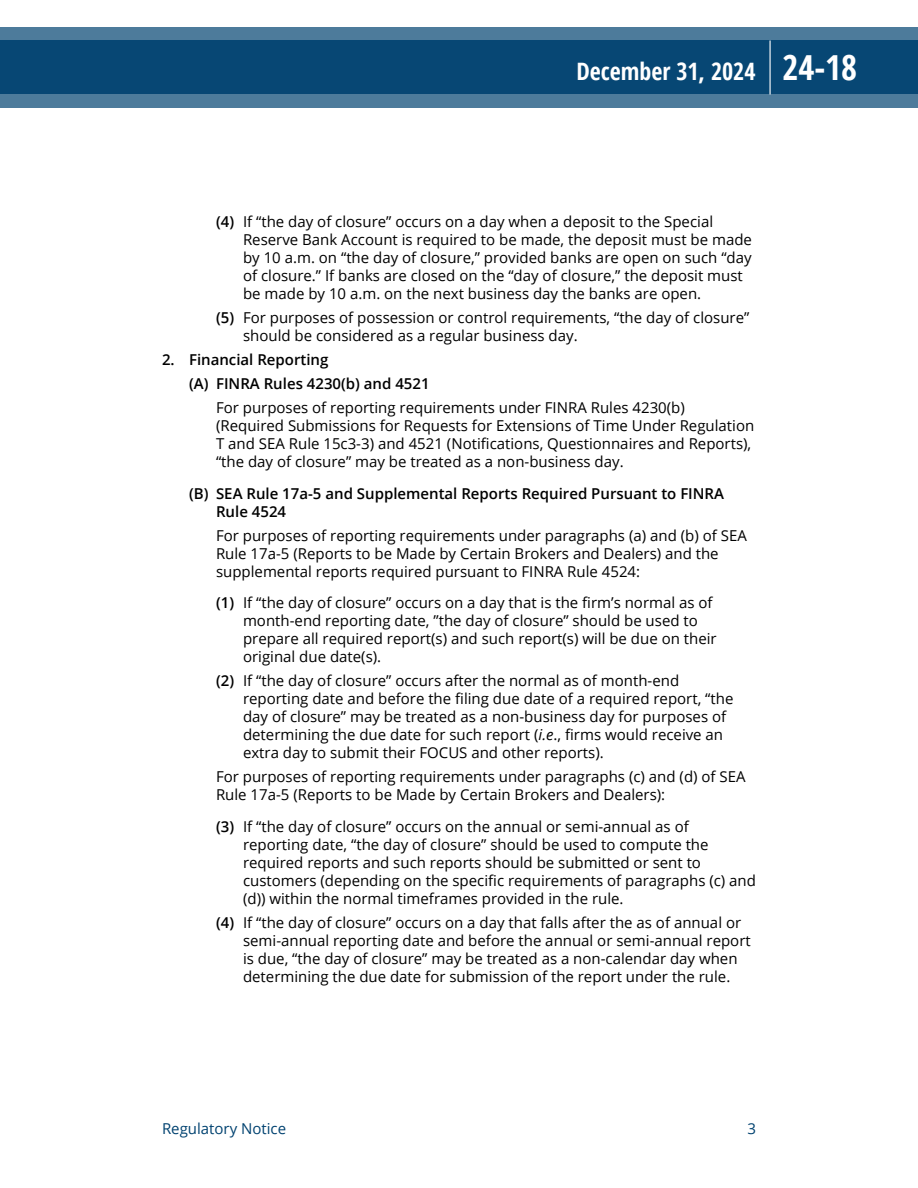
<style>
.page{position:relative;width:918px;height:1188px;background:#fff}
.page>*{position:absolute;margin:0;border:0;box-sizing:border-box;transform-origin:0 0}
.t1{font:700 condensed 24px "Open Sans";color:#fff}
.t2{font:15px/18px "Open Sans";color:#000}
.t3{font:600 15px/24px "Open Sans";color:#000}
.t4{font:15px "Open Sans";color:#004270}
.s1{font-family:"Open Sans Condensed";font-stretch:normal}
.s2{font-size:34.5px}
.s3{font-family:"Open Sans Condensed";font-stretch:normal;font-size:34.5px}
.s4{font-weight:600}
.s5{font-style:italic}
</style>
<div class="page">
<svg style="left:0;top:27px;width:918px;height:81px;background:#1e5881"></svg>
<hr style="left:770px;top:40px;width:1px;height:54px;background:#fff">
<h1 class="t1" style="left:576px;top:54px;width:282px">December <span class="s1">31, 2024</span> <span class="s2">2</span><span class="s3">4</span><span class="s2">-</span><span class="s3">18</span></h1>
<p class="t2" style="left:243px;top:213px;width:510px;text-indent:-27px"><span class="s4">(4)</span> If “the day of closure” occurs on a day when a deposit to the Special Reserve Bank Account is required to be made, the deposit must be made by 10 a.m. on “the day of closure,” provided banks are open on such “day of closure.” If banks are closed on the “day of closure,” the deposit must be made by 10 a.m. on the next business day the banks are open.</p>
<p class="t2" style="left:243px;top:309px;width:508px;text-indent:-27px"><span class="s4">(5)</span> For purposes of possession or control requirements, “the day of closure” should be considered as a regular business day.</p>
<p class="t3" style="left:189px;top:348px;width:242px;text-indent:-27px">2. Financial Reporting<br>(A) FINRA Rules 4230(b) and 4521</p>
<p class="t2" style="left:216px;top:399px;width:540px">For purposes of reporting requirements under FINRA Rules 4230(b) (Required Submissions for Requests for Extensions of Time Under Regulation T and SEA Rule 15c3-3) and 4521 (Notifications, Questionnaires and Reports), “the day of closure” may be treated as a non-business day.</p>
<p class="t3" style="left:216px;top:484px;width:510px;line-height:18px;text-indent:-27px">(B) SEA Rule 17a-5 and Supplemental Reports Required Pursuant to FINRA<br>Rule 4524</p>
<p class="t2" style="left:216px;top:526px;width:532px">For purposes of reporting requirements under paragraphs (a) and (b) of SEA<br>Rule 17a-5 (Reports to be Made by Certain Brokers and Dealers) and the supplemental reports required pursuant to FINRA Rule 4524:</p>
<p class="t2" style="left:243px;top:594px;width:475px;text-indent:-27px"><span class="s4">(1)</span> If “the day of closure” occurs on a day that is the firm’s normal as of month-end reporting date, ”the day of closure” should be used to prepare all required report(s) and such report(s) will be due on their original due date(s).</p>
<p class="t2" style="left:243px;top:672px;width:492px;text-indent:-27px"><span class="s4">(2)</span> If “the day of closure” occurs after the normal as of month-end reporting date and before the filing due date of a required report, “the day of closure” may be treated as a non-business day for purposes of determining the due date for such report (<span class="s5">i.e</span>., firms would receive an extra day to submit their FOCUS and other reports).</p>
<p class="t2" style="left:216px;top:768px;width:531px">For purposes of reporting requirements under paragraphs (c) and (d) of SEA<br>Rule 17a-5 (Reports to be Made by Certain Brokers and Dealers):</p>
<p class="t2" style="left:243px;top:817px;width:514px;text-indent:-27px"><span class="s4">(3)</span> If “the day of closure” occurs on the annual or semi-annual as of reporting date, “the day of closure” should be used to compute the required reports and such reports should be submitted or sent to customers (depending on the specific requirements of paragraphs (c) and (d)) within the normal timeframes provided in the rule.</p>
<p class="t2" style="left:243px;top:913px;width:509px;text-indent:-27px"><span class="s4">(4)</span> If “the day of closure” occurs on a day that falls after the as of annual or semi-annual reporting date and before the annual or semi-annual report is due, “the day of closure” may be treated as a non-calendar day when determining the due date for submission of the report under the rule.</p>
<p class="t4" style="left:162px;top:1119px;width:126px">Regulatory Notice</p>
<p class="t4" style="left:747px;top:1119px;width:10px">3</p>
</div>
